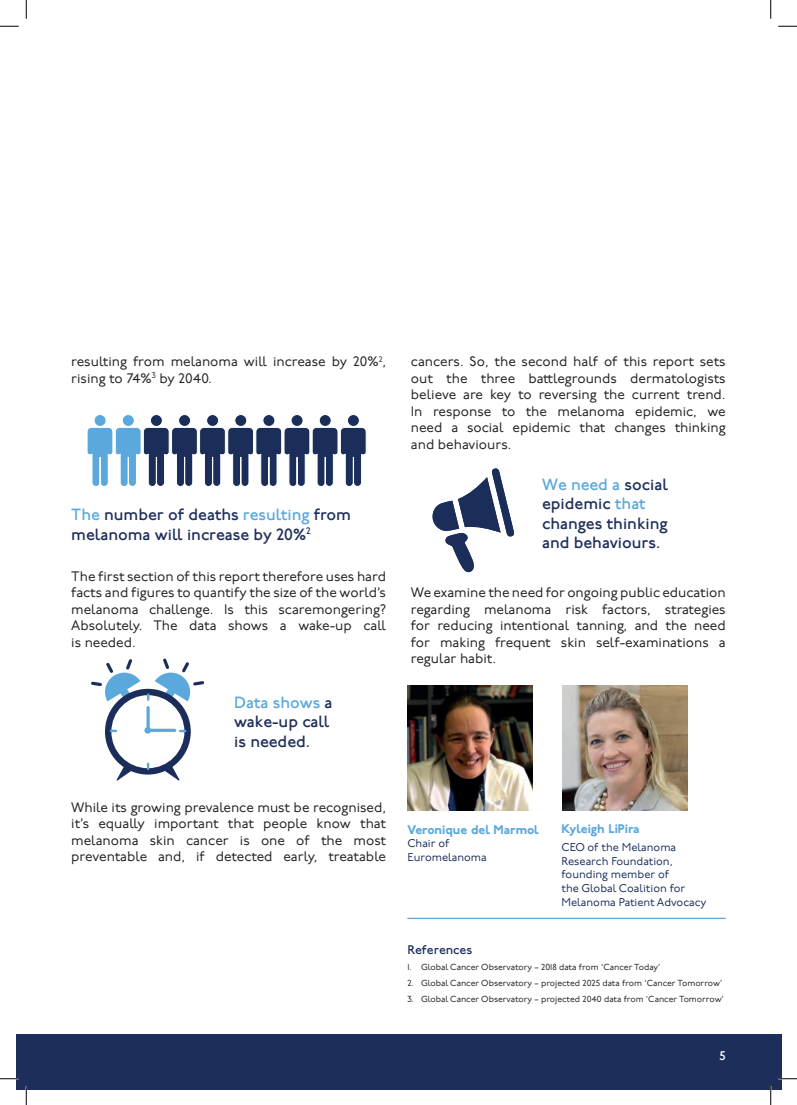
<style>
.page{position:relative;width:797px;height:1105px;background:#fff}
.page>*{position:absolute;margin:0;border:0;box-sizing:border-box;transform-origin:0 0}
.t1{font:16.25px/19.5px "P22 Underground CY Medium";color:#1d2e5b}
.t2{font:13.75px/16.5px "P22 Underground CY Pro";color:#231f20;text-align:justify}
.t3{font:800 12.5px "P22 Underground CY";color:#5ba8dc}
.t4{font:12.5px "P22 Underground CY Medium";color:#1d2e5b}
.t5{font:12.5px "P22 Underground CY Medium";color:#fff}
.t6{font:11.25px/13.8px "P22 Underground CY Pro";color:#1d2e5b}
.t7{font:8.75px "P22 Underground CY Pro";color:#231f20}
.s1{color:#5ba8dc}
</style>
<div class="page">
<div style="left:16px;top:1034px;width:765px;height:55px;background:#1d2e5b"></div>
<hr style="left:407px;top:918px;width:318px;height:1px;background:#5ba8dc">
<svg style="left:91px;top:658px;width:114px;height:123px"></svg>
<svg style="left:87px;top:414px;width:279px;height:73px"></svg>
<svg style="left:432px;top:468px;width:82px;height:105px"></svg>
<img style="left:562px;top:685px;width:125px;height:125px">
<img style="left:407px;top:685px;width:125px;height:125px">
<svg style="left:0;top:25px;width:19px;height:2px"></svg>
<svg style="left:778px;top:25px;width:19px;height:2px"></svg>
<svg style="left:0;top:1078px;width:19px;height:1px"></svg>
<svg style="left:778px;top:1078px;width:19px;height:1px"></svg>
<svg style="left:25px;top:0;width:2px;height:19px"></svg>
<svg style="left:25px;top:1086px;width:2px;height:19px"></svg>
<svg style="left:770px;top:0;width:1px;height:19px"></svg>
<svg style="left:770px;top:1086px;width:1px;height:19px"></svg>
<p class="t2" style="left:71px;top:353px;width:316px">resulting from melanoma will increase by 20%<sup>2</sup>, rising to 74%<sup>3</sup> by 2040.</p>
<p class="t1" style="left:71px;top:506px;width:281px"><span class="s1">The</span> number of deaths <span class="s1">resulting</span> from melanoma will increase by 20%<sup>2</sup></p>
<p class="t2" style="left:71px;top:568px;width:316px">The first section of this report therefore uses hard facts and figures to quantify the size of the world’s melanoma challenge. Is this scaremongering?<br>Absolutely. The data shows a wake-up call is needed.</p>
<p class="t1" style="left:234px;top:693px;width:100px"><span class="s1">Data shows</span> a wake-up call is needed.</p>
<p class="t2" style="left:411px;top:353px;width:316px">cancers. So, the second half of this report sets out the three battlegrounds dermatologists believe are key to reversing the current trend.<br>In response to the melanoma epidemic, we need a social epidemic that changes thinking and behaviours.</p>
<p class="t1" style="left:542px;top:475px;width:127px"><span class="s1">We need a</span> social epidemic <span class="s1">that </span>changes thinking and behaviours.</p>
<p class="t2" style="left:411px;top:584px;width:316px">We examine the need for ongoing public education regarding melanoma risk factors, strategies for reducing intentional tanning, and the need for making frequent skin self-examinations a regular habit.</p>
<p class="t2" style="left:71px;top:799px;width:316px">While its growing prevalence must be recognised, it’s equally important that people know that melanoma skin cancer is one of the most preventable and, if detected early, treatable</p>
<p class="t3" style="left:407px;top:822px;width:133px">Veronique del Marmol</p>
<p class="t6" style="left:407px;top:837px;width:81px">Chair of<br>Euromelanoma</p>
<p class="t3" style="left:561px;top:822px;width:79px">Kyleigh LiPira</p>
<p class="t6" style="left:561px;top:840px;width:147px">CEO of the Melanoma<br>Research Foundation, founding member of<br>the Global Coalition for<br>Melanoma Patient Advocacy</p>
<p class="t4" style="left:407px;top:943px;width:66px">References</p>
<p class="t7" style="left:407px;top:961px;width:255px">1. Global Cancer Observatory – 2018 data from ‘Cancer Today’</p>
<p class="t7" style="left:407px;top:977px;width:316px">2. Global Cancer Observatory – projected 2025 data from ‘Cancer Tomorrow’</p>
<p class="t7" style="left:407px;top:993px;width:318px">3. Global Cancer Observatory – projected 2040 data from ‘Cancer Tomorrow’</p>
<p class="t5" style="left:719px;top:1048px;width:8px">5</p>
</div>
